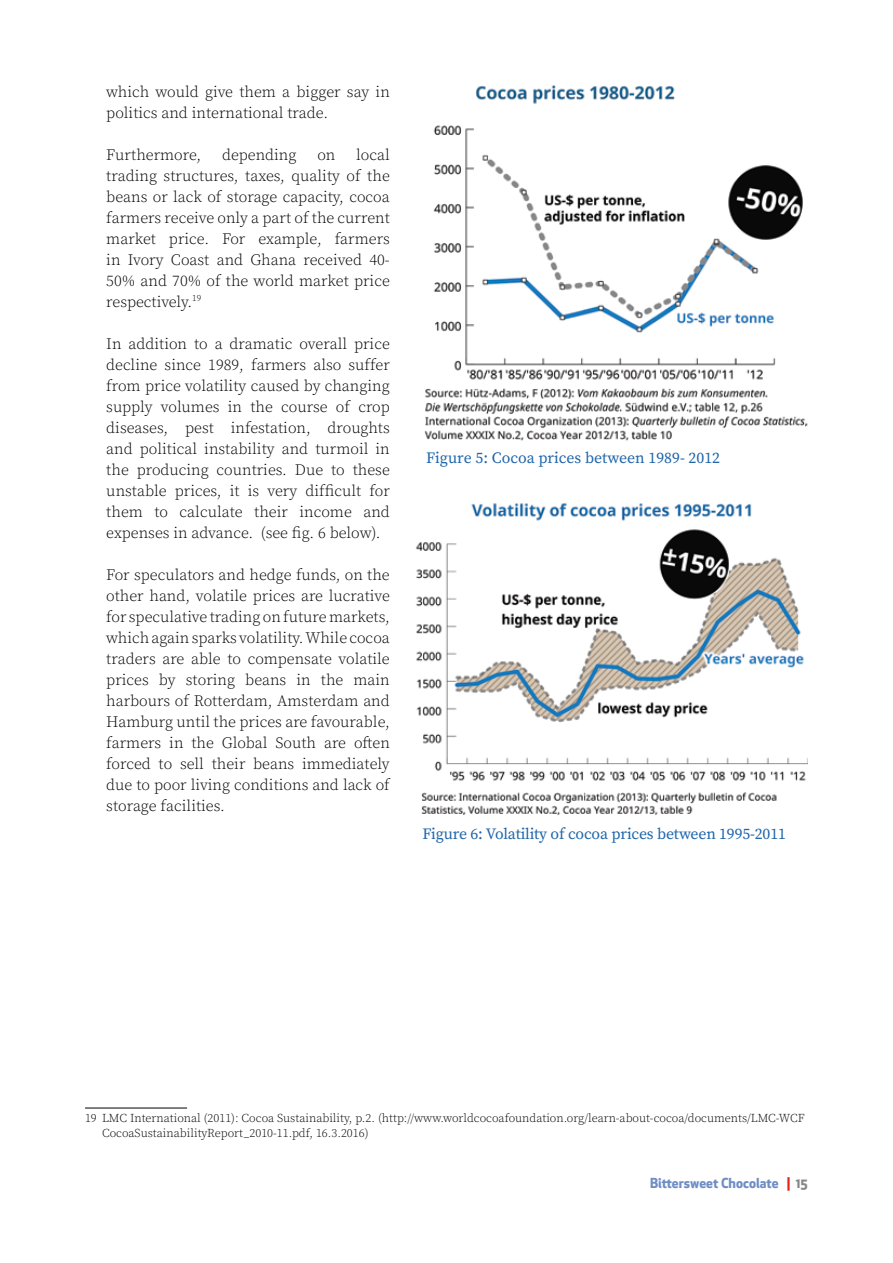
<style>
.page{position:relative;width:893px;height:1263px;background:#fff}
.page>*{position:absolute;margin:0;border:0;box-sizing:border-box;transform-origin:0 0}
.t1{font:300 15.75px/21px "Source Serif Pro";color:#000;text-align:justify}
.t2{font:15.75px "Source Serif Pro";letter-spacing:-.01em;color:#2066aa}
.t3{font:700 13.5px "Apex New";color:#6f8ec4}
.t4{font:300 12px/14.4px "Source Serif Pro";color:#000}
.s1{color:#e42315}
.s2{color:#878787}
</style>
<div class="page">
<img style="left:424px;top:85px;width:384px;height:356px">
<img style="left:416px;top:503px;width:392px;height:312px">
<hr style="left:85px;top:1108px;width:102px;height:1px;background:#000">
<p class="t1" style="left:106px;top:81px;width:285px">which would give them a bigger say in politics and international trade.</p>
<p class="t1" style="left:106px;top:144px;width:96px">Furthermore,</p>
<p class="t1" style="left:222px;top:144px;width:76px">depending</p>
<p class="t1" style="left:317px;top:144px;width:20px">on</p>
<p class="t1" style="left:106px;top:144px;width:285px;text-indent:250px">local trading structures, taxes, quality of the beans or lack of storage capacity, cocoa farmers receive only a part of the current market price. For example, farmers in Ivory Coast and Ghana received 40- 50% and 70% of the world market price respectively.<sup>19</sup></p>
<p class="t1" style="left:106px;top:333px;width:285px">In addition to a dramatic overall price decline since 1989, farmers also suffer from price volatility caused by changing supply volumes in the course of crop diseases, pest infestation, droughts and political instability and turmoil in the producing countries. Due to these unstable prices, it is very difficult for them to calculate their income and expenses in advance. (see fig. 6 below).</p>
<p class="t1" style="left:106px;top:564px;width:285px">For speculators and hedge funds, on the other hand, volatile prices are lucrative for speculative trading on future markets, which again sparks volatility. While cocoa traders are able to compensate volatile prices by storing beans in the main harbours of Rotterdam, Amsterdam and Hamburg until the prices are favourable, farmers in the Global South are often forced to sell their beans immediately due to poor living conditions and lack of storage facilities.</p>
<p class="t2" style="left:426px;top:448px;width:295px">Figure 5: Cocoa prices between 1989- 2012</p>
<p class="t2" style="left:422px;top:825px;width:365px">Figure 6: Volatility of cocoa prices between 1995-2011</p>
<p class="t4" style="left:102px;top:1112px;width:704px;text-indent:-17px">19 LMC International (2011): Cocoa Sustainability, p.2. (http://www.worldcocoafoundation.org/learn-about-cocoa/documents/LMC-WCF<br>CocoaSustainabilityReport_2010-11.pdf, 16.3.2016)</p>
<p class="t3" style="left:650px;top:1173px;width:159px">Bittersweet Chocolate <span class="s1">|</span> <span class="s2">15</span></p>
</div>
